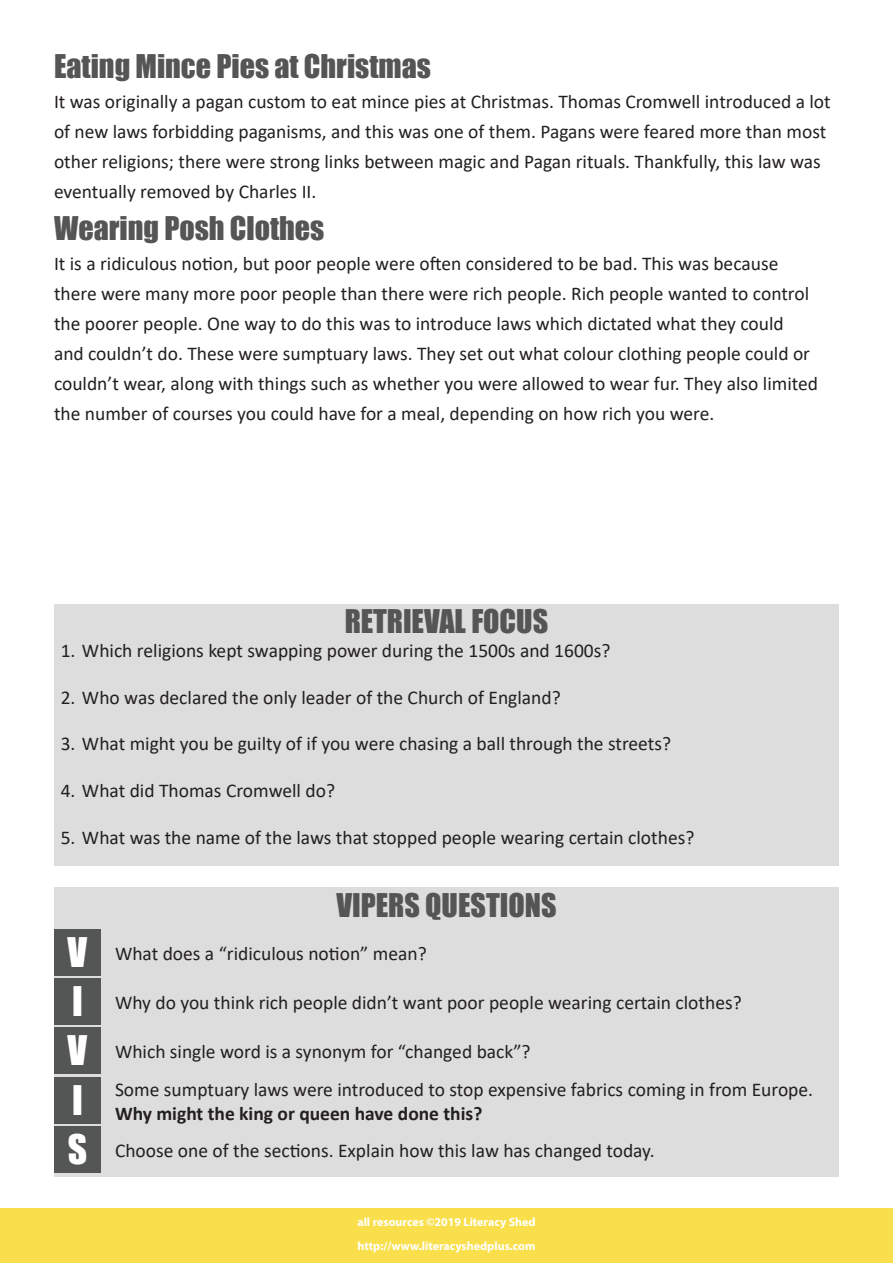
<style>
.page{position:relative;width:893px;height:1263px;background:#fff}
.page>*{position:absolute;margin:0;border:0;box-sizing:border-box;transform-origin:0 0}
.t1{font:37.5px "Impact";color:#fff}
.t2{font:30px "Impact";color:#545554}
.t3{font:19.5px/30px "Calibri";color:#231f20}
.t4{font:700 12px/24px "Myriad Pro";color:#fff}
.s1{font-family:"Impact";font-size:37.5px;color:#fff}
.s2{font-weight:700}
</style>
<div class="page">
<div style="left:0;top:1209px;width:893px;height:54px;background:#fadf4c"></div>
<div style="left:54px;top:604px;width:785px;height:261px;background:#ddddde"></div>
<div style="left:54px;top:887px;width:785px;height:289px;background:#ddddde"></div>
<div style="left:54px;top:929px;width:47px;height:47px;background:#545555"></div>
<div style="left:54px;top:978px;width:47px;height:47px;background:#545555"></div>
<div style="left:54px;top:1027px;width:47px;height:47px;background:#545555"></div>
<div style="left:54px;top:1077px;width:47px;height:46px;background:#545555"></div>
<div style="left:54px;top:1126px;width:47px;height:47px;background:#545555"></div>
<h2 class="t2" style="left:54px;top:43px;width:378px">Eating Mince Pies at Christmas</h2>
<p class="t3" style="left:54px;top:86px;width:778px">It was originally a pagan custom to eat mince pies at Christmas. Thomas Cromwell introduced a lot of new laws forbidding paganisms, and this was one of them. Pagans were feared more than most other religions; there were strong links between magic and Pagan rituals. Thankfully, this law was eventually removed by Charles II.</p>
<h2 class="t2" style="left:54px;top:205px;width:272px">Wearing Posh Clothes</h2>
<p class="t3" style="left:54px;top:248px;width:766px">It is a ridiculous notion, but poor people were often considered to be bad. This was because there were many more poor people than there were rich people. Rich people wanted to control the poorer people. One way to do this was to introduce laws which dictated what they could and couldn’t do. These were sumptuary laws. They set out what colour clothing people could or couldn’t wear, along with things such as whether you were allowed to wear fur. They also limited the number of courses you could have for a meal, depending on how rich you were.</p>
<h2 class="t2" style="left:345px;top:598px;width:205px">RETRIEVAL FOCUS</h2>
<p class="t3" style="left:61px;top:635px;width:551px">1. Which religions kept swapping power during the 1500s and 1600s?</p>
<p class="t3" style="left:61px;top:682px;width:502px">2. Who was declared the only leader of the Church of England?</p>
<p class="t3" style="left:61px;top:728px;width:612px">3. What might you be guilty of if you were chasing a ball through the streets?</p>
<p class="t3" style="left:61px;top:775px;width:276px">4. What did Thomas Cromwell do?</p>
<p class="t3" style="left:61px;top:821px;width:635px">5. What was the name of the laws that stopped people wearing certain clothes?</p>
<h2 class="t2" style="left:336px;top:882px;width:222px">VIPERS QUESTIONS</h2>
<p class="t3" style="left:68px;top:938px;width:361px"><span class="s1">V</span> What does a “ridiculous notion” mean?</p>
<p class="t3" style="left:72px;top:987px;width:671px"><span class="s1">I</span> Why do you think rich people didn’t want poor people wearing certain clothes?</p>
<p class="t3" style="left:68px;top:1036px;width:464px"><span class="s1">V</span> Which single word is a synonym for “changed back”?</p>
<h1 class="t1" style="left:72px;top:1071px;width:12px">I</h1>
<p class="t3" style="left:115px;top:1074px;width:700px">Some sumptuary laws were introduced to stop expensive fabrics coming in from Europe.</p>
<p class="t3" style="left:68px;top:1094px;width:588px;line-height:37.3px;text-indent:47px"><span class="s2">Why might the king or queen have done this?<br></span><span class="s1">S</span> Choose one of the sections. Explain how this law has changed today.</p>
<p class="t4" style="left:357px;top:1209px;width:180px">all resources ©2019 Literacy Shed http://www.literacyshedplus.com</p>
</div>
